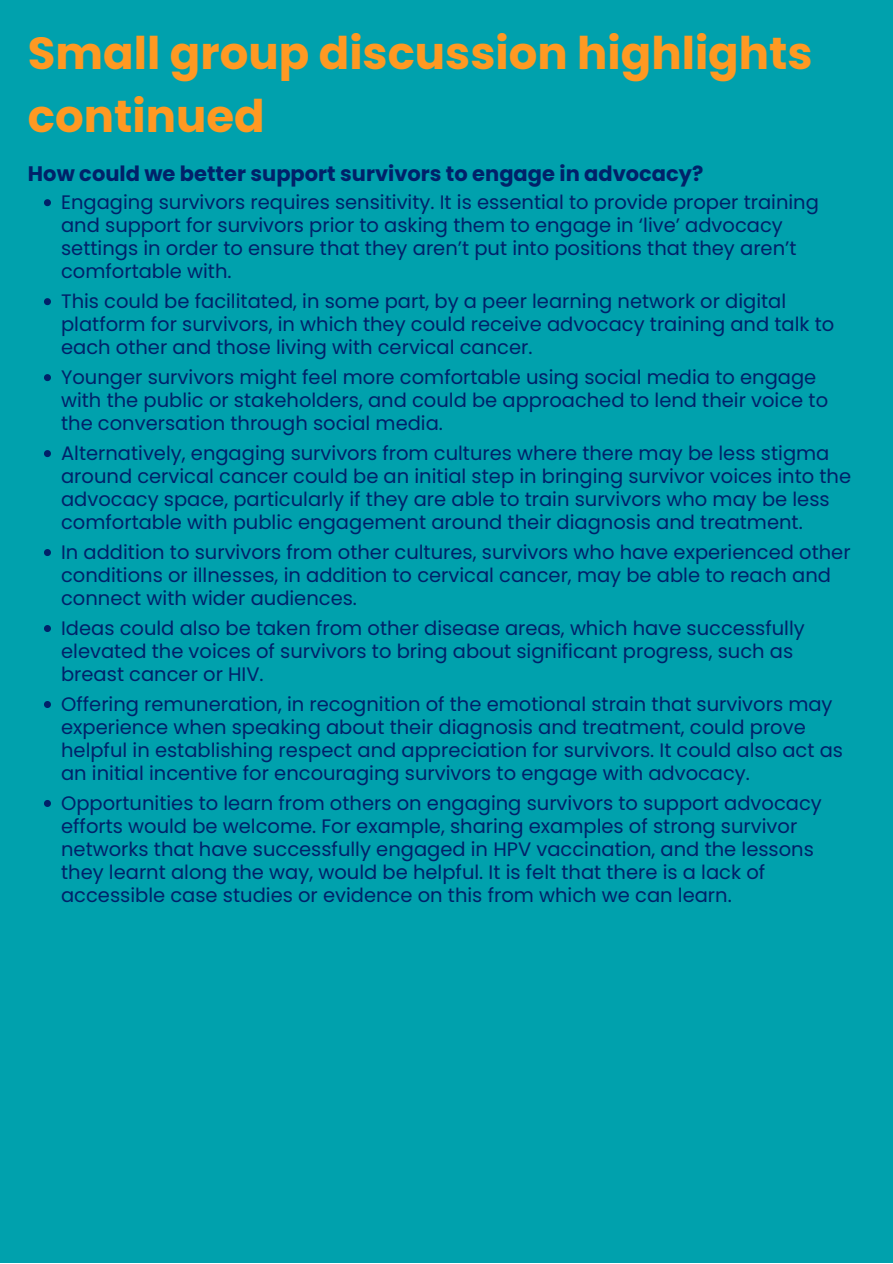
<style>
.page{position:relative;width:893px;height:1264px;background:#fff}
.page>*{position:absolute;margin:0;border:0;box-sizing:border-box;transform-origin:0 0}
.t1{font:700 45px "Poppins";color:#f92}
.t2{font:700 21px "Poppins";color:#012169}
.t3{font:19.5px/23px "Poppins";color:#012169}
</style>
<div class="page">
<div style="left:0;top:0;width:892px;height:1262px;background:#00a1ad"></div>
<svg style="left:44px;top:199px;width:7px;height:7px"></svg>
<svg style="left:44px;top:298px;width:7px;height:7px"></svg>
<svg style="left:44px;top:374px;width:7px;height:7px"></svg>
<svg style="left:44px;top:450px;width:7px;height:7px"></svg>
<svg style="left:44px;top:549px;width:7px;height:7px"></svg>
<svg style="left:44px;top:625px;width:7px;height:7px"></svg>
<svg style="left:44px;top:701px;width:7px;height:7px"></svg>
<svg style="left:44px;top:800px;width:7px;height:7px"></svg>
<p class="t1" style="left:28px;top:22px;width:786px">Small group discussion highlights</p>
<p class="t1" style="left:28px;top:85px;width:238px">continued</p>
<p class="t2" style="left:28px;top:159px;width:677px">How could we better support survivors to engage in advocacy?</p>
<p class="t3" style="left:61px;top:191px;width:759px">Engaging survivors requires sensitivity. It is essential to provide proper training and support for survivors prior to asking them to engage in ‘live’ advocacy settings in order to ensure that they aren’t put into positions that they aren’t comfortable with.</p>
<p class="t3" style="left:61px;top:290px;width:774px">This could be facilitated, in some part, by a peer learning network or digital platform for survivors, in which they could receive advocacy training and talk to each other and those living with cervical cancer.</p>
<p class="t3" style="left:61px;top:366px;width:768px">Younger survivors might feel more comfortable using social media to engage with the public or stakeholders, and could be approached to lend their voice to the conversation through social media.</p>
<p class="t3" style="left:61px;top:442px;width:791px">Alternatively, engaging survivors from cultures where there may be less stigma around cervical cancer could be an initial step in bringing survivor voices into the advocacy space, particularly if they are able to train survivors who may be less comfortable with public engagement around their diagnosis and treatment.</p>
<p class="t3" style="left:61px;top:540px;width:791px">In addition to survivors from other cultures, survivors who have experienced other conditions or illnesses, in addition to cervical cancer, may be able to reach and connect with wider audiences.</p>
<p class="t3" style="left:61px;top:616px;width:745px">Ideas could also be taken from other disease areas, which have successfully elevated the voices of survivors to bring about significant progress, such as breast cancer or HIV.</p>
<p class="t3" style="left:61px;top:692px;width:783px">Offering remuneration, in recognition of the emotional strain that survivors may experience when speaking about their diagnosis and treatment, could prove helpful in establishing respect and appreciation for survivors. It could also act as an initial incentive for encouraging survivors to engage with advocacy.</p>
<p class="t3" style="left:61px;top:791px;width:762px">Opportunities to learn from others on engaging survivors to support advocacy efforts would be welcome. For example, sharing examples of strong survivor networks that have successfully engaged in HPV vaccination, and the lessons they learnt along the way, would be helpful. It is felt that there is a lack of accessible case studies or evidence on this from which we can learn.</p>
</div>
